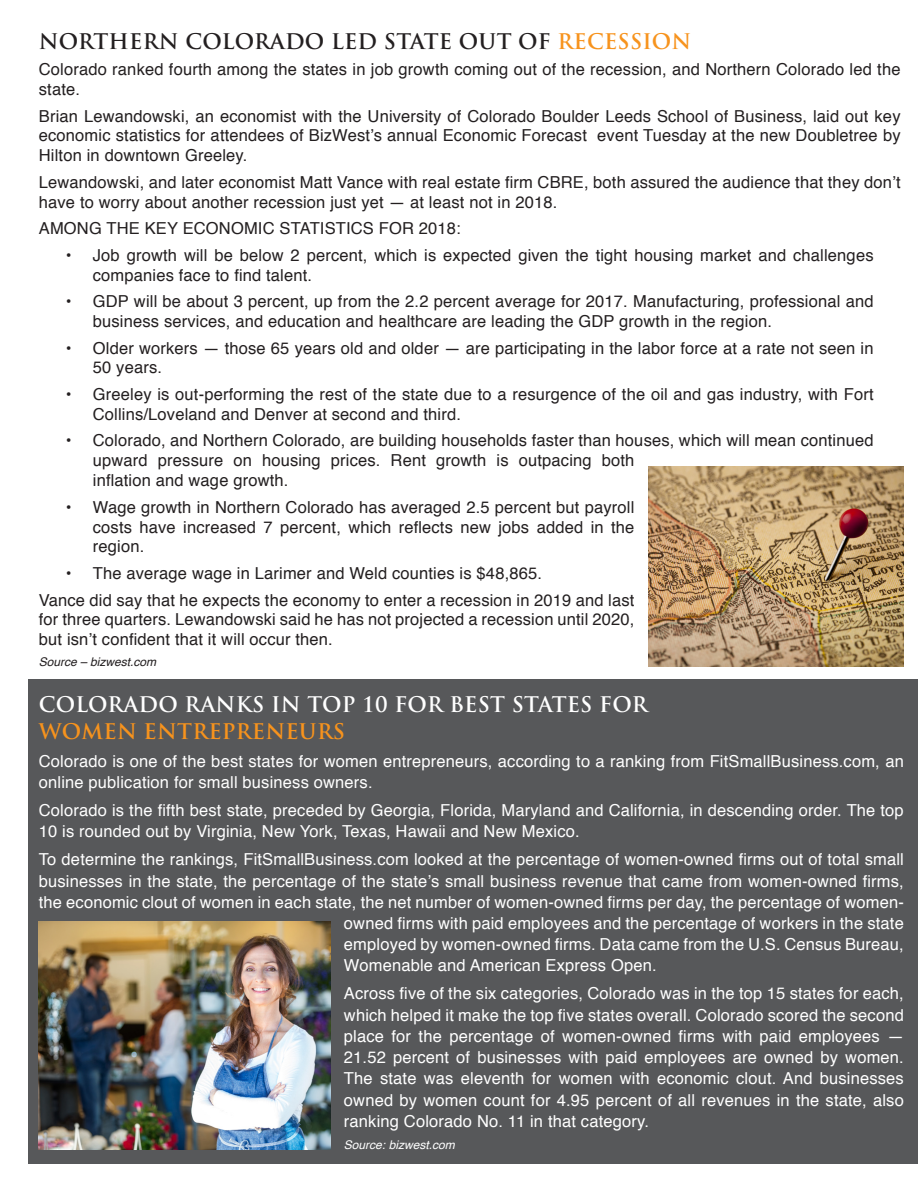
<style>
.page{position:relative;width:918px;height:1188px;background:#fff}
.page>*{position:absolute;margin:0;border:0;box-sizing:border-box;transform-origin:0 0}
.t1{font:700 21px "Trajan Pro";letter-spacing:.01em;color:#231f20}
.t2{font:700 21px "Trajan Pro";letter-spacing:.01em;color:#fff}
.t3{font:700 21px "Trajan Pro";letter-spacing:.01em;color:#f7931d}
.t4{font:16.5px/19.8px "Helvetica";letter-spacing:.01em;color:#231f20}
.t5{font:16.5px/21.1px "Helvetica";letter-spacing:.01em;color:#fff}
.t6{font:italic 12px "Helvetica";color:#231f20}
.t7{font:italic 12px "Helvetica";color:#fff}
.s1{color:#f7931d}
</style>
<div class="page">
<div style="left:28px;top:679px;width:890px;height:485px;background:#57585a"></div>
<img style="left:648px;top:466px;width:256px;height:200px">
<img style="left:39px;top:922px;width:291px;height:227px">
<p class="t1" style="left:39px;top:28px;width:654px">NORTHERN COLORADO LED STATE OUT OF <span class="s1">RECESSION</span></p>
<p class="t4" style="left:39px;top:60px;width:863px">Colorado ranked fourth among the states in job growth coming out of the recession, and Northern Colorado led the state.</p>
<p class="t4" style="left:39px;top:106px;width:863px;text-align:justify">Brian Lewandowski, an economist with the University of Colorado Boulder Leeds School of Business, laid out key economic statistics for attendees of BizWest’s annual Economic Forecast event Tuesday at the new Doubletree by Hilton in downtown Greeley.</p>
<p class="t4" style="left:39px;top:173px;width:863px">Lewandowski, and later economist Matt Vance with real estate firm CBRE, both assured the audience that they don’t have to worry about another recession just yet — at least not in 2018.</p>
<p class="t4" style="left:39px;top:219px;width:424px">AMONG THE KEY ECONOMIC STATISTICS FOR 2018:</p>
<p class="t4" style="left:93px;top:246px;width:782px;text-indent:-27px">• Job growth will be below 2 percent, which is expected given the tight housing market and challenges companies face to find talent.</p>
<p class="t4" style="left:93px;top:292px;width:782px;text-indent:-27px">• GDP will be about 3 percent, up from the 2.2 percent average for 2017. Manufacturing, professional and business services, and education and healthcare are leading the GDP growth in the region.</p>
<p class="t4" style="left:93px;top:338px;width:782px;text-indent:-27px">• Older workers — those 65 years old and older — are participating in the labor force at a rate not seen in<br>50 years.</p>
<p class="t4" style="left:93px;top:385px;width:782px;text-indent:-27px">• Greeley is out-performing the rest of the state due to a resurgence of the oil and gas industry, with Fort<br>Collins/Loveland and Denver at second and third.</p>
<p class="t4" style="left:93px;top:431px;width:782px;text-indent:-27px">• Colorado, and Northern Colorado, are building households faster than houses, which will mean continued upward pressure on housing prices. Rent growth is outpacing both<br>inflation and wage growth.</p>
<p class="t4" style="left:93px;top:498px;width:543px;text-align:justify;text-indent:-27px">• Wage growth in Northern Colorado has averaged 2.5 percent but payroll costs have increased 7 percent, which reflects new jobs added in the region.</p>
<p class="t4" style="left:66px;top:564px;width:478px">• The average wage in Larimer and Weld counties is $48,865.</p>
<p class="t4" style="left:39px;top:590px;width:597px;text-align:justify">Vance did say that he expects the economy to enter a recession in 2019 and last for three quarters. Lewandowski said he has not projected a recession until 2020, but isn’t confident that it will occur then.</p>
<p class="t6" style="left:39px;top:653px;width:119px">Source – bizwest.com</p>
<p class="t2" style="left:39px;top:692px;width:610px">COLORADO RANKS IN TOP 10 FOR BEST STATES FOR</p>
<p class="t3" style="left:39px;top:718px;width:308px">WOMEN ENTREPRENEURS</p>
<p class="t5" style="left:39px;top:751px;width:866px">Colorado is one of the best states for women entrepreneurs, according to a ranking from FitSmallBusiness.com, an online publication for small business owners.</p>
<p class="t5" style="left:39px;top:800px;width:866px">Colorado is the fifth best state, preceded by Georgia, Florida, Maryland and California, in descending order. The top<br>10 is rounded out by Virginia, New York, Texas, Hawaii and New Mexico.</p>
<p class="t5" style="left:39px;top:849px;width:866px">To determine the rankings, FitSmallBusiness.com looked at the percentage of women-owned firms out of total small</p>
<p class="t5" style="left:39px;top:871px;width:866px">businesses in the state, the percentage of the state’s small business revenue that came from women-owned firms,</p>
<p class="t5" style="left:39px;top:892px;width:866px">the economic clout of women in each state, the net number of women-owned firms per day, the percentage of women-</p>
<p class="t5" style="left:344px;top:913px;width:561px">owned firms with paid employees and the percentage of workers in the state</p>
<p class="t5" style="left:344px;top:934px;width:561px">employed by women-owned firms. Data came from the U.S. Census Bureau,</p>
<p class="t5" style="left:344px;top:956px;width:314px">Womenable and American Express Open.</p>
<p class="t5" style="left:344px;top:984px;width:561px;text-align:justify">Across five of the six categories, Colorado was in the top 15 states for each, which helped it make the top five states overall. Colorado scored the second place for the percentage of women-owned firms with paid employees — 21.52 percent of businesses with paid employees are owned by women.<br>The state was eleventh for women with economic clout. And businesses owned by women count for 4.95 percent of all revenues in the state, also ranking Colorado No. 11 in that category.</p>
<p class="t7" style="left:344px;top:1136px;width:112px">Source: bizwest.com</p>
</div>
